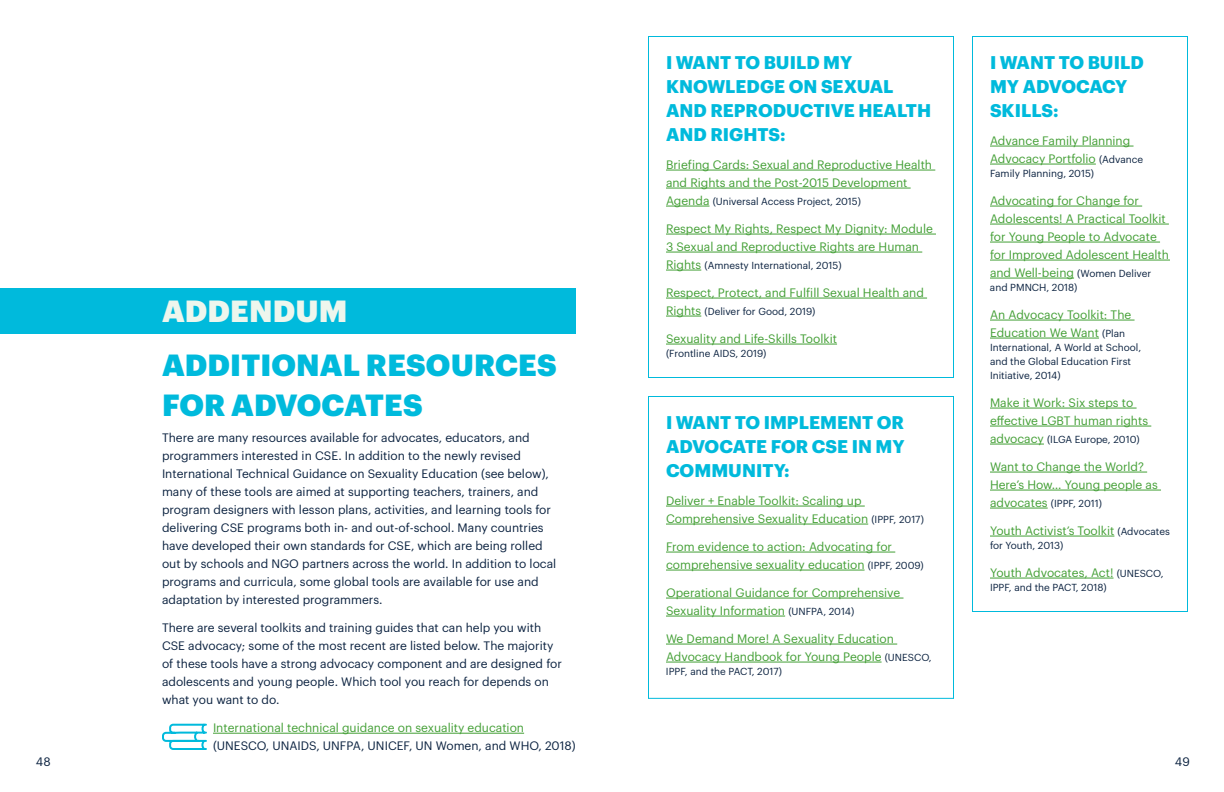
<style>
.page{position:relative;width:1224px;height:792px;background:#fff}
.page>*{position:absolute;margin:0;border:0;box-sizing:border-box;transform-origin:0 0}
.t1{font:900 30px/40px "Graphik";letter-spacing:.005em;color:#00badc}
.t2{font:900 30px "Graphik";letter-spacing:.005em;color:#edf6ed}
.t3{font:700 18px/24px "Graphik";color:#00badc}
.t4{font:12px/18px "Graphik";color:#439f35}
.t5{font:12px/18px "Graphik";color:#0b2240}
.t6{font:10px/14px "Graphik";color:#0b2240}
.s1{font-size:12px;color:#439f35}
.s2{font-size:10px;color:#0b2240}
</style>
<div class="page">
<div style="left:0;top:288px;width:576px;height:46px;background:#00badc"></div>
<hr style="left:213px;top:733px;width:311px;height:1px;background:#439f35">
<svg style="left:162px;top:723px;width:45px;height:27px"></svg>
<div style="left:648px;top:36px;width:306px;height:342px;border:1px solid #00badc"></div>
<hr style="left:666px;top:170px;width:269px;height:1px;background:#439f35">
<hr style="left:666px;top:188px;width:245px;height:1px;background:#439f35">
<hr style="left:666px;top:206px;width:43px;height:1px;background:#439f35">
<hr style="left:666px;top:234px;width:270px;height:1px;background:#439f35">
<hr style="left:666px;top:252px;width:256px;height:1px;background:#439f35">
<hr style="left:666px;top:270px;width:35px;height:1px;background:#439f35">
<hr style="left:666px;top:298px;width:261px;height:1px;background:#439f35">
<hr style="left:666px;top:316px;width:35px;height:1px;background:#439f35">
<hr style="left:666px;top:344px;width:171px;height:1px;background:#439f35">
<div style="left:972px;top:36px;width:216px;height:576px;border:1px solid #00badc"></div>
<hr style="left:990px;top:146px;width:144px;height:1px;background:#439f35">
<hr style="left:990px;top:164px;width:106px;height:1px;background:#439f35">
<hr style="left:990px;top:206px;width:152px;height:1px;background:#439f35">
<hr style="left:990px;top:224px;width:179px;height:1px;background:#439f35">
<hr style="left:990px;top:242px;width:170px;height:1px;background:#439f35">
<hr style="left:990px;top:260px;width:180px;height:1px;background:#439f35">
<hr style="left:990px;top:278px;width:84px;height:1px;background:#439f35">
<hr style="left:990px;top:320px;width:145px;height:1px;background:#439f35">
<hr style="left:990px;top:338px;width:109px;height:1px;background:#439f35">
<hr style="left:990px;top:408px;width:147px;height:1px;background:#439f35">
<hr style="left:990px;top:426px;width:161px;height:1px;background:#439f35">
<hr style="left:990px;top:444px;width:54px;height:1px;background:#439f35">
<hr style="left:990px;top:472px;width:157px;height:1px;background:#439f35">
<hr style="left:990px;top:490px;width:171px;height:1px;background:#439f35">
<hr style="left:990px;top:508px;width:58px;height:1px;background:#439f35">
<hr style="left:990px;top:536px;width:124px;height:1px;background:#439f35">
<hr style="left:990px;top:578px;width:124px;height:1px;background:#439f35">
<div style="left:648px;top:396px;width:306px;height:303px;border:1px solid #00badc"></div>
<hr style="left:666px;top:506px;width:199px;height:1px;background:#439f35">
<hr style="left:666px;top:524px;width:202px;height:1px;background:#439f35">
<hr style="left:666px;top:552px;width:229px;height:1px;background:#439f35">
<hr style="left:666px;top:570px;width:199px;height:1px;background:#439f35">
<hr style="left:666px;top:598px;width:237px;height:1px;background:#439f35">
<hr style="left:666px;top:616px;width:119px;height:1px;background:#439f35">
<hr style="left:666px;top:644px;width:231px;height:1px;background:#439f35">
<hr style="left:666px;top:662px;width:216px;height:1px;background:#439f35">
<h1 class="t2" style="left:162px;top:294px;width:187px">ADDENDUM</h1>
<h1 class="t1" style="left:162px;top:345px;width:396px">ADDITIONAL RESOURCES<br>FOR ADVOCATES</h1>
<p class="t5" style="left:162px;top:429px;width:396px">There are many resources available for advocates, educators, and programmers interested in CSE. In addition to the newly revised International Technical Guidance on Sexuality Education (see below), many of these tools are aimed at supporting teachers, trainers, and program designers with lesson plans, activities, and learning tools for delivering CSE programs both in- and out-of-school. Many countries have developed their own standards for CSE, which are being rolled out by schools and NGO partners across the world. In addition to local programs and curricula, some global tools are available for use and adaptation by interested programmers.</p>
<p class="t5" style="left:162px;top:619px;width:401px">There are several toolkits and training guides that can help you with CSE advocacy; some of the most recent are listed below. The majority of these tools have a strong advocacy component and are designed for adolescents and young people. Which tool you reach for depends on what you want to do.</p>
<p class="t4" style="left:213px;top:719px;width:313px">International technical guidance on sexuality education</p>
<p class="t5" style="left:213px;top:737px;width:364px">(UNESCO, UNAIDS, UNFPA, UNICEF, UN Women, and WHO, 2018)</p>
<h2 class="t3" style="left:666px;top:52px;width:267px">I WANT TO BUILD MY<br>KNOWLEDGE ON SEXUAL<br>AND REPRODUCTIVE HEALTH<br>AND RIGHTS:</h2>
<p class="t4" style="left:666px;top:156px;width:268px">Briefing Cards: Sexual and Reproductive Health and Rights and the Post-2015 Development</p>
<p class="t6" style="left:666px;top:195px;width:197px"><span class="s1">Agenda</span> (Universal Access Project, 2015)</p>
<p class="t4" style="left:666px;top:220px;width:268px">Respect My Rights, Respect My Dignity: Module<br>3 Sexual and Reproductive Rights are Human</p>
<p class="t6" style="left:666px;top:259px;width:177px"><span class="s1">Rights</span> (Amnesty International, 2015)</p>
<p class="t4" style="left:666px;top:284px;width:259px">Respect, Protect, and Fulfill Sexual Health and</p>
<p class="t6" style="left:666px;top:305px;width:151px"><span class="s1">Rights</span> (Deliver for Good, 2019)</p>
<p class="t4" style="left:666px;top:330px;width:173px">Sexuality and Life-Skills Toolkit</p>
<p class="t6" style="left:666px;top:347px;width:102px">(Frontline AIDS, 2019)</p>
<h2 class="t3" style="left:666px;top:412px;width:240px;text-align:justify">I WANT TO IMPLEMENT OR ADVOCATE FOR CSE IN MY COMMUNITY:</h2>
<p class="t4" style="left:666px;top:492px;width:259px">Deliver + Enable Toolkit: Scaling up<br>Comprehensive Sexuality Education <span class="s2">(IPPF, 2017)</span></p>
<p class="t4" style="left:666px;top:538px;width:259px">From evidence to action: Advocating for comprehensive sexuality education <span class="s2">(IPPF, 2009)</span></p>
<p class="t4" style="left:666px;top:584px;width:236px">Operational Guidance for Comprehensive<br>Sexuality Information <span class="s2">(UNFPA, 2014)</span></p>
<p class="t4" style="left:666px;top:630px;width:267px">We Demand More! A Sexuality Education<br>Advocacy Handbook for Young People <span class="s2">(UNESCO,</span></p>
<p class="t6" style="left:666px;top:665px;width:118px">IPPF, and the PACT, 2017)</p>
<h2 class="t3" style="left:990px;top:52px;width:155px">I WANT TO BUILD<br>MY ADVOCACY<br>SKILLS:</h2>
<p class="t4" style="left:990px;top:132px;width:155px">Advance Family Planning<br>Advocacy Portfolio <span class="s2">(Advance</span></p>
<p class="t6" style="left:990px;top:167px;width:106px">Family Planning, 2015)</p>
<p class="t4" style="left:990px;top:192px;width:181px">Advocating for Change for<br>Adolescents! A Practical Toolkit for Young People to Advocate for Improved Adolescent Health and Well-being <span class="s2">(Women Deliver</span></p>
<p class="t6" style="left:990px;top:281px;width:89px">and PMNCH, 2018)</p>
<p class="t4" style="left:990px;top:306px;width:143px">An Advocacy Toolkit: The<br>Education We Want <span class="s2">(Plan</span></p>
<p class="t6" style="left:990px;top:341px;width:153px">International, A World at School, and the Global Education First<br>Initiative, 2014)</p>
<p class="t4" style="left:990px;top:394px;width:160px">Make it Work: Six steps to effective LGBT human rights</p>
<p class="t6" style="left:990px;top:433px;width:151px"><span class="s1">advocacy</span> (ILGA Europe, 2010)</p>
<p class="t4" style="left:990px;top:458px;width:169px">Want to Change the World?<br>Here’s How… Young people as</p>
<p class="t6" style="left:990px;top:497px;width:114px"><span class="s1">advocates</span> (IPPF, 2011)</p>
<p class="t4" style="left:990px;top:522px;width:182px">Youth Activist’s Toolkit <span class="s2">(Advocates</span></p>
<p class="t6" style="left:990px;top:539px;width:75px">for Youth, 2013)</p>
<p class="t4" style="left:990px;top:564px;width:175px">Youth Advocates, Act! <span class="s2">(UNESCO,</span></p>
<p class="t6" style="left:990px;top:581px;width:118px">IPPF, and the PACT, 2018)</p>
<p class="t5" style="left:36px;top:753px;width:16px">48</p>
<p class="t5" style="left:1175px;top:753px;width:16px">49</p>
</div>
